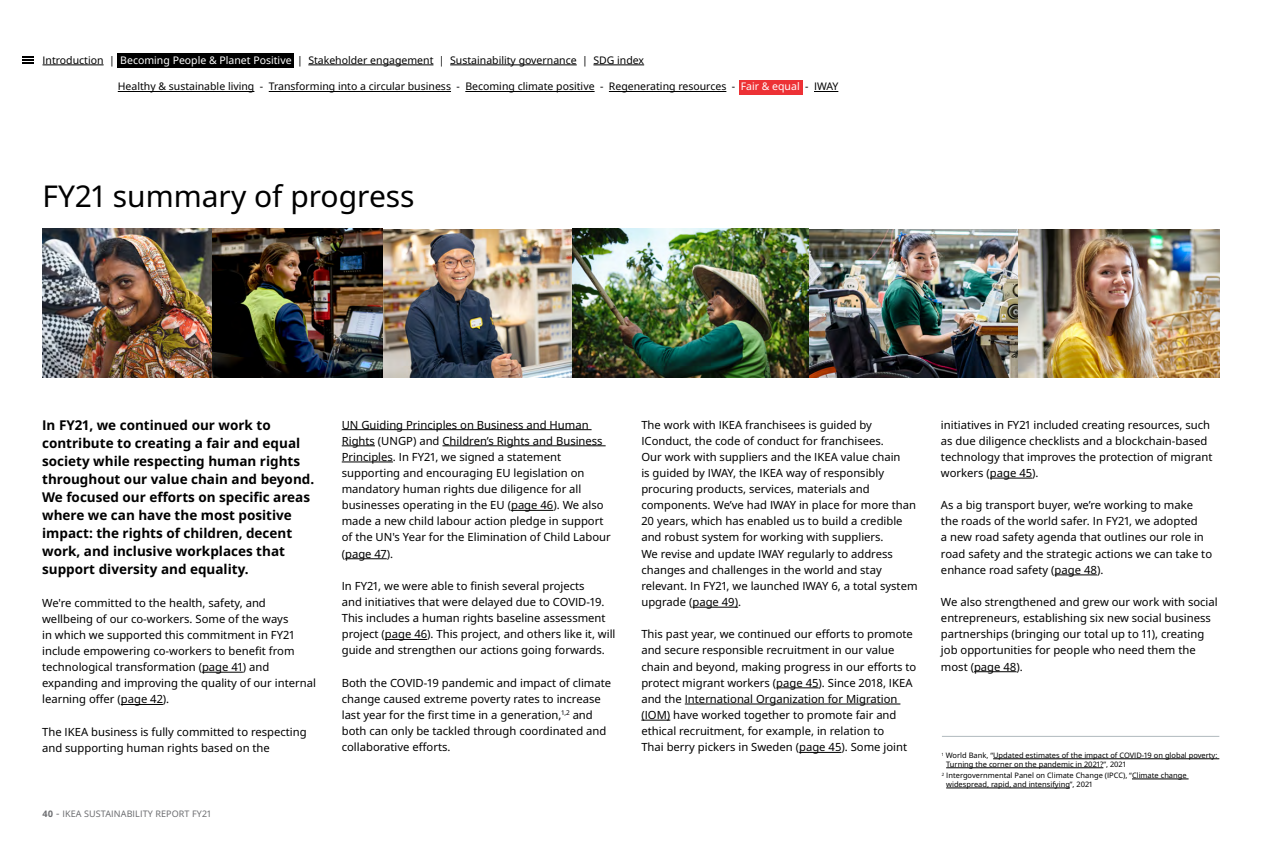
<style>
.page{position:relative;width:1263px;height:851px;background:#fff}
.page>*{position:absolute;margin:0;border:0;box-sizing:border-box;transform-origin:0 0}
.t1{font:30px "Noto IKEA Latin";color:#000}
.t2{font:700 13.5px/18px "Noto IKEA Latin";color:#000}
.t3{font:11.25px/16px "Noto IKEA Latin";color:#000}
.t4{font:10.5px "Noto IKEA Latin";color:#000}
.t5{font:9px "Noto IKEA Latin";letter-spacing:.01em;color:#6d6e71}
.t6{font:7.5px/9px "Noto IKEA Latin";color:#000}
.s1{color:#fff}
.s2{font-weight:700}
.s3{font-size:10.5px}
</style>
<div class="page">
<img style="left:43px;top:228px;width:766px;height:150px">
<img style="left:1018px;top:229px;width:201px;height:149px">
<img style="left:212px;top:228px;width:171px;height:149px">
<img style="left:808px;top:229px;width:210px;height:149px">
<img style="left:573px;top:228px;width:235px;height:150px">
<img style="left:43px;top:228px;width:169px;height:149px">
<hr style="left:202px;top:671px;width:41px;height:1px;background:#000">
<hr style="left:121px;top:704px;width:42px;height:1px;background:#000">
<hr style="left:342px;top:429px;width:250px;height:1px;background:#000">
<hr style="left:342px;top:445px;width:33px;height:1px;background:#000">
<hr style="left:442px;top:445px;width:164px;height:1px;background:#000">
<hr style="left:342px;top:461px;width:51px;height:1px;background:#000">
<hr style="left:511px;top:510px;width:42px;height:1px;background:#000">
<hr style="left:345px;top:558px;width:42px;height:1px;background:#000">
<hr style="left:385px;top:639px;width:42px;height:1px;background:#000">
<hr style="left:692px;top:606px;width:46px;height:1px;background:#000">
<hr style="left:776px;top:687px;width:43px;height:1px;background:#000">
<hr style="left:685px;top:703px;width:215px;height:1px;background:#000">
<svg style="left:641px;top:719px;width:29px;height:1px"></svg>
<hr style="left:799px;top:752px;width:42px;height:1px;background:#000">
<hr style="left:990px;top:477px;width:42px;height:1px;background:#000">
<hr style="left:1054px;top:574px;width:43px;height:1px;background:#000">
<hr style="left:974px;top:671px;width:42px;height:1px;background:#000">
<hr style="left:942px;top:735px;width:277px;height:1px;background:#b0b9bd">
<hr style="left:993px;top:758px;width:226px;height:1px;background:#000">
<hr style="left:946px;top:767px;width:157px;height:1px;background:#000">
<hr style="left:1132px;top:778px;width:56px;height:1px;background:#000">
<hr style="left:946px;top:787px;width:124px;height:1px;background:#000">
<div style="left:118px;top:54px;width:176px;height:14px;background:#000"></div>
<hr style="left:43px;top:65px;width:61px;height:1px;background:#000">
<hr style="left:308px;top:65px;width:125px;height:1px;background:#000">
<hr style="left:450px;top:65px;width:127px;height:1px;background:#000">
<hr style="left:593px;top:65px;width:51px;height:1px;background:#000">
<svg style="left:23px;top:56px;width:11px;height:8px"></svg>
<div style="left:739px;top:80px;width:63px;height:14px;background:#ed3135"></div>
<hr style="left:118px;top:91px;width:136px;height:1px;background:#000">
<hr style="left:269px;top:91px;width:182px;height:1px;background:#000">
<hr style="left:465px;top:91px;width:130px;height:1px;background:#000">
<hr style="left:609px;top:91px;width:117px;height:1px;background:#000">
<svg style="left:814px;top:91px;width:24px;height:1px"></svg>
<p class="t4" style="left:43px;top:53px;width:603px">Introduction | <span class="s1">Becoming People &amp; Planet Positive</span> | Stakeholder engagement | Sustainability governance | SDG index</p>
<p class="t4" style="left:118px;top:79px;width:722px">Healthy &amp; sustainable living - Transforming into a circular business - Becoming climate positive - Regenerating resources - <span class="s1">Fair &amp; equal</span> - IWAY</p>
<h1 class="t1" style="left:43px;top:175px;width:374px">FY21 summary of progress</h1>
<p class="t2" style="left:42px;top:416px;width:274px">In FY21, we continued our work to contribute to creating a fair and equal society while respecting human rights throughout our value chain and beyond.<br>We focused our efforts on specific areas where we can have the most positive impact: the rights of children, decent work, and inclusive workplaces that support diversity and equality.</p>
<p class="t3" style="left:42px;top:594px;width:275px">We're committed to the health, safety, and wellbeing of our co-workers. Some of the ways<br>in which we supported this commitment in FY21 include empowering co-workers to benefit from technological transformation (page 41) and expanding and improving the quality of our internal learning offer (page 42).</p>
<p class="t3" style="left:42px;top:723px;width:266px">The IKEA business is fully committed to respecting and supporting human rights based on the</p>
<p class="t5" style="left:43px;top:807px;width:170px"><span class="s2">40</span> <span class="s3">-</span> IKEA SUSTAINABILITY REPORT FY21</p>
<p class="t3" style="left:342px;top:416px;width:270px">UN Guiding Principles on Business and Human Rights (UNGP) and Children’s Rights and Business Principles. In FY21, we signed a statement supporting and encouraging EU legislation on mandatory human rights due diligence for all businesses operating in the EU (page 46). We also made a new child labour action pledge in support of the UN's Year for the Elimination of Child Labour (page 47).</p>
<p class="t3" style="left:342px;top:577px;width:275px">In FY21, we were able to finish several projects<br>and initiatives that were delayed due to COVID-19.<br>This includes a human rights baseline assessment project (page 46). This project, and others like it, will guide and strengthen our actions going forwards.</p>
<p class="t3" style="left:342px;top:674px;width:271px">Both the COVID-19 pandemic and impact of climate change caused extreme poverty rates to increase last year for the first time in a generation,<sup>1,2</sup> and both can only be tackled through coordinated and collaborative efforts.</p>
<p class="t3" style="left:641px;top:416px;width:278px">The work with IKEA franchisees is guided by IConduct, the code of conduct for franchisees.<br>Our work with suppliers and the IKEA value chain<br>is guided by IWAY, the IKEA way of responsibly procuring products, services, materials and components. We’ve had IWAY in place for more than 20 years, which has enabled us to build a credible and robust system for working with suppliers.<br>We revise and update IWAY regularly to address changes and challenges in the world and stay relevant. In FY21, we launched IWAY 6, a total system upgrade (page 49).</p>
<p class="t3" style="left:641px;top:625px;width:276px">This past year, we continued our efforts to promote and secure responsible recruitment in our value chain and beyond, making progress in our efforts to protect migrant workers (page 45). Since 2018, IKEA and the International Organization for Migration (IOM) have worked together to promote fair and ethical recruitment, for example, in relation to<br>Thai berry pickers in Sweden (page 45). Some joint</p>
<p class="t3" style="left:941px;top:416px;width:273px">initiatives in FY21 included creating resources, such as due diligence checklists and a blockchain-based technology that improves the protection of migrant workers (page 45).</p>
<p class="t3" style="left:941px;top:496px;width:273px">As a big transport buyer, we’re working to make the roads of the world safer. In FY21, we adopted<br>a new road safety agenda that outlines our role in road safety and the strategic actions we can take to enhance road safety (page 48).</p>
<p class="t3" style="left:941px;top:593px;width:278px">We also strengthened and grew our work with social entrepreneurs, establishing six new social business partnerships (bringing our total up to 11), creating job opportunities for people who need them the most (page 48).</p>
<p class="t6" style="left:946px;top:750px;width:273px;text-indent:-4px"><sup>1</sup> World Bank, “Updated estimates of the impact of COVID-19 on global poverty:<br>Turning the corner on the pandemic in 2021?”, 2021</p>
<p class="t6" style="left:946px;top:770px;width:242px;text-indent:-4px"><sup>2</sup> Intergovernmental Panel on Climate Change (IPCC), “Climate change widespread, rapid, and intensifying”, 2021</p>
</div>
